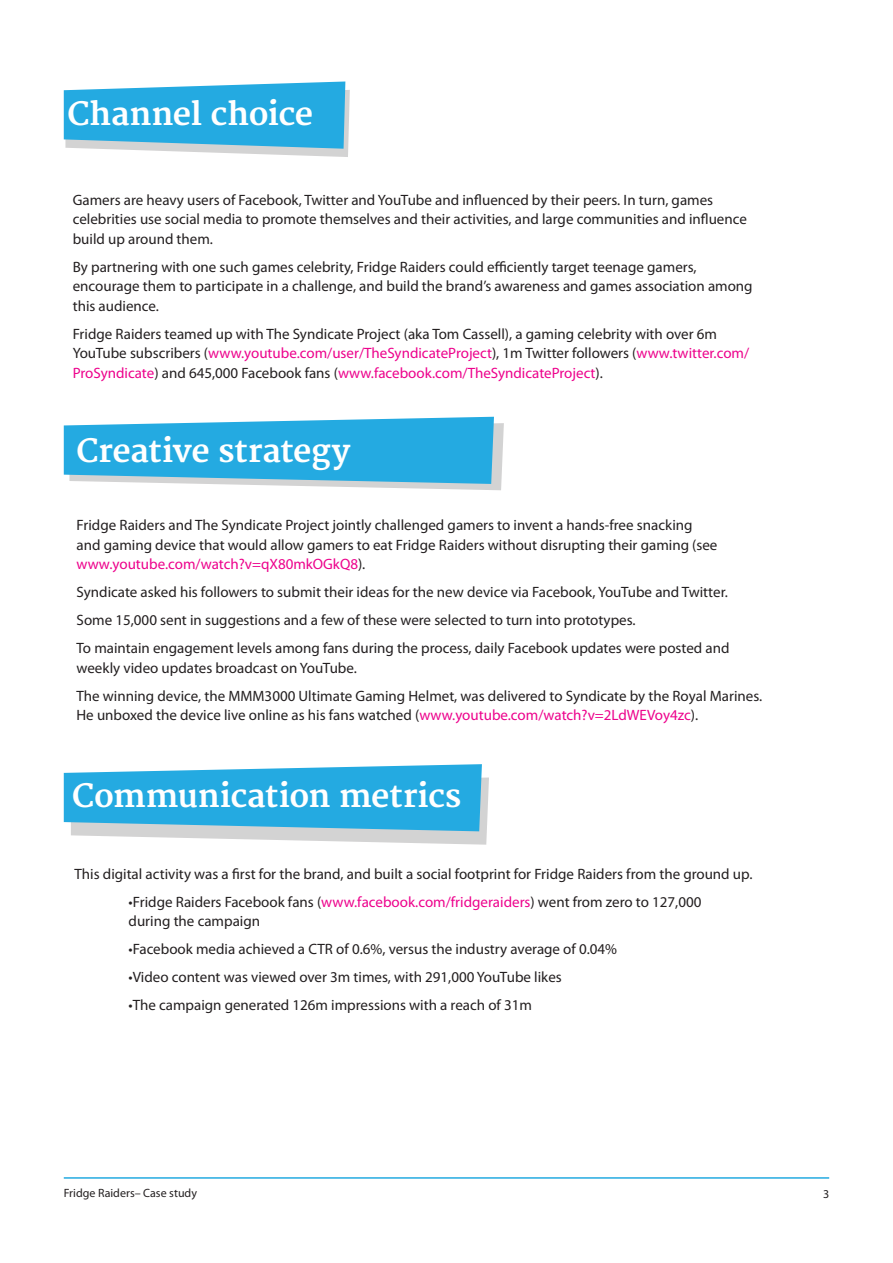
<style>
.page{position:relative;width:893px;height:1263px;background:#fff}
.page>*{position:absolute;margin:0;border:0;box-sizing:border-box;transform-origin:0 0}
.Sub_head{font:700 31.5px "Merriweather";letter-spacing:-.01em;color:#fff}
.body_copy{font:15px/19.5px "Myriad Pro";color:#231f20}
.body_copy-2{font:12px "Myriad Pro";color:#231f20}
.s1{color:#ed028c}
</style>
<div class="page">
<svg style="left:64px;top:417px;width:440px;height:73px;background:#4fb8e3"></svg>
<hr style="left:64px;top:1177px;width:765px;height:2px;background:#24aae1">
<svg style="left:64px;top:764px;width:425px;height:81px;background:#5dbbe2"></svg>
<svg style="left:64px;top:81px;width:286px;height:76px;background:#55b9e3"></svg>
<p class="Sub_head" style="left:68px;top:96px;width:247px">Channel choice</p>
<p class="body_copy" style="left:73px;top:190px;width:676px">Gamers are heavy users of Facebook, Twitter and YouTube and influenced by their peers. In turn, games celebrities use social media to promote themselves and their activities, and large communities and influence build up around them.</p>
<p class="body_copy" style="left:73px;top:257px;width:681px">By partnering with one such games celebrity, Fridge Raiders could efficiently target teenage gamers, encourage them to participate in a challenge, and build the brand’s awareness and games association among this audience.</p>
<p class="body_copy" style="left:73px;top:324px;width:678px">Fridge Raiders teamed up with The Syndicate Project (aka Tom Cassell), a gaming celebrity with over 6m<br>YouTube subscribers (<span class="s1">www.youtube.com/user/TheSyndicateProject</span>), 1m Twitter followers (<span class="s1">www.twitter.com/<br>ProSyndicate</span>) and 645,000 Facebook fans (<span class="s1">www.facebook.com/TheSyndicateProject</span>).</p>
<p class="Sub_head" style="left:77px;top:433px;width:275px">Creative strategy</p>
<p class="body_copy" style="left:77px;top:515px;width:642px">Fridge Raiders and The Syndicate Project jointly challenged gamers to invent a hands-free snacking and gaming device that would allow gamers to eat Fridge Raiders without disrupting their gaming (see <span class="s1">www.youtube.com/watch?v=qX80mkOGkQ8</span>).</p>
<p class="body_copy" style="left:77px;top:582px;width:653px">Syndicate asked his followers to submit their ideas for the new device via Facebook, YouTube and Twitter.</p>
<p class="body_copy" style="left:77px;top:610px;width:561px">Some 15,000 sent in suggestions and a few of these were selected to turn into prototypes.</p>
<p class="body_copy" style="left:77px;top:638px;width:655px">To maintain engagement levels among fans during the process, daily Facebook updates were posted and weekly video updates broadcast on YouTube.</p>
<p class="body_copy" style="left:77px;top:685px;width:687px">The winning device, the MMM3000 Ultimate Gaming Helmet, was delivered to Syndicate by the Royal Marines.<br>He unboxed the device live online as his fans watched (<span class="s1">www.youtube.com/watch?v=2LdWEVoy4zc</span>).</p>
<p class="Sub_head" style="left:72px;top:777px;width:391px">Communication metrics</p>
<p class="body_copy" style="left:75px;top:864px;width:679px">This digital activity was a first for the brand, and built a social footprint for Fridge Raiders from the ground up.</p>
<p class="body_copy" style="left:129px;top:892px;width:574px">•Fridge Raiders Facebook fans (<span class="s1">www.facebook.com/fridgeraiders</span>) went from zero to 127,000 during the campaign</p>
<p class="body_copy" style="left:129px;top:939px;width:490px">•Facebook media achieved a CTR of 0.6%, versus the industry average of 0.04%</p>
<p class="body_copy" style="left:129px;top:967px;width:435px">•Video content was viewed over 3m times, with 291,000 YouTube likes</p>
<p class="body_copy" style="left:129px;top:995px;width:405px">•The campaign generated 126m impressions with a reach of 31m</p>
<p class="body_copy-2" style="left:64px;top:1186px;width:135px">Fridge Raiders– Case study</p>
<p class="body_copy-2" style="left:823px;top:1186px;width:8px">3</p>
</div>
